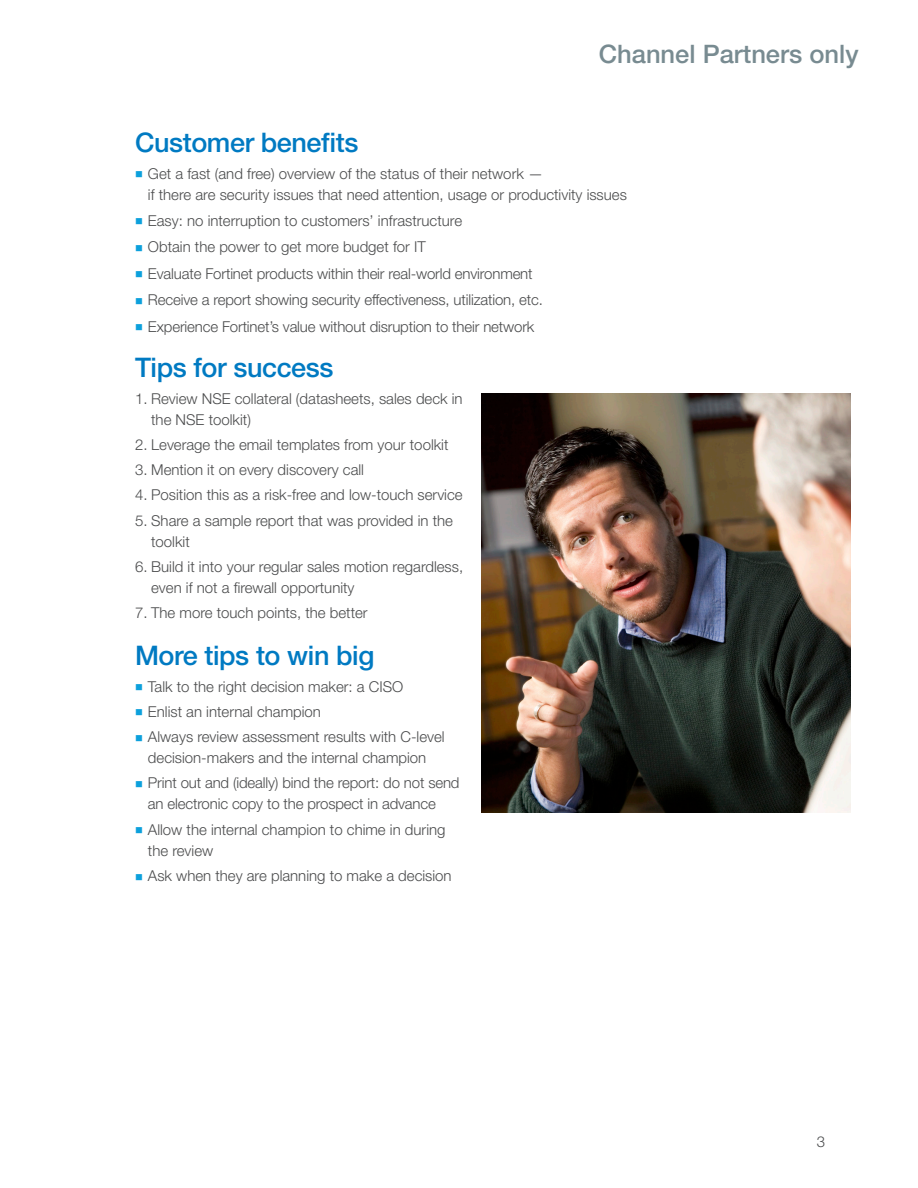
<style>
.page{position:relative;width:918px;height:1188px;background:#fff}
.page>*{position:absolute;margin:0;border:0;box-sizing:border-box;transform-origin:0 0}
._18pt_subhead{font:500 27px "Helvetica Neue LT Pro";letter-spacing:-.015em;color:#007ac2}
.t1{font:500 25.5px "Helvetica Neue LT Pro";color:#788b91}
.bulleted_text{font:300 15px/21px "Helvetica Neue LT Pro";color:#4b4c4d}
._001_body{font:300 15px/21px "Helvetica Neue LT Pro";color:#4b4c4d}
.s1{color:#0ca0dc}
</style>
<div class="page">
<img style="left:481px;top:394px;width:369px;height:419px">
<h2 class="t1" style="left:599px;top:38px;width:261px">Channel Partners only</h2>
<p class="_18pt_subhead" style="left:135px;top:126px;width:225px">Customer benefits</p>
<p class="bulleted_text" style="left:148px;top:162px;width:480px;text-indent:-13px"><span class="s1">■</span> Get a fast (and free) overview of the status of their network —<br>if there are security issues that need attention, usage or productivity issues</p>
<p class="bulleted_text" style="left:135px;top:210px;width:329px"><span class="s1">■</span> Easy: no interruption to customers’ infrastructure</p>
<p class="bulleted_text" style="left:135px;top:236px;width:292px"><span class="s1">■</span> Obtain the power to get more budget for IT</p>
<p class="bulleted_text" style="left:135px;top:263px;width:399px"><span class="s1">■</span> Evaluate Fortinet products within their real-world environment</p>
<p class="bulleted_text" style="left:135px;top:289px;width:409px"><span class="s1">■</span> Receive a report showing security effectiveness, utilization, etc.</p>
<p class="bulleted_text" style="left:135px;top:315px;width:401px"><span class="s1">■</span> Experience Fortinet’s value without disruption to their network</p>
<p class="_18pt_subhead" style="left:135px;top:351px;width:200px">Tips for success</p>
<p class="_001_body" style="left:151px;top:387px;width:313px;text-indent:-16px">1. Review NSE collateral (datasheets, sales deck in the NSE toolkit)</p>
<p class="_001_body" style="left:135px;top:434px;width:315px">2. Leverage the email templates from your toolkit</p>
<p class="_001_body" style="left:135px;top:459px;width:231px">3. Mention it on every discovery call</p>
<p class="_001_body" style="left:135px;top:484px;width:329px">4. Position this as a risk-free and low-touch service</p>
<p class="_001_body" style="left:151px;top:510px;width:303px;text-indent:-16px">5. Share a sample report that was provided in the toolkit</p>
<p class="_001_body" style="left:151px;top:556px;width:314px;text-indent:-16px">6. Build it into your regular sales motion regardless, even if not a firewall opportunity</p>
<p class="_001_body" style="left:135px;top:602px;width:234px">7. The more touch points, the better</p>
<p class="_18pt_subhead" style="left:135px;top:639px;width:241px">More tips to win big</p>
<p class="bulleted_text" style="left:135px;top:675px;width:270px"><span class="s1">■</span> Talk to the right decision maker: a CISO</p>
<p class="bulleted_text" style="left:135px;top:701px;width:188px"><span class="s1">■</span> Enlist an internal champion</p>
<p class="bulleted_text" style="left:135px;top:726px;width:311px;text-align:center"><span class="s1">■</span> Always review assessment results with C-level decision-makers and the internal champion</p>
<p class="bulleted_text" style="left:148px;top:772px;width:313px;text-indent:-13px"><span class="s1">■</span> Print out and (ideally) bind the report: do not send an electronic copy to the prospect in advance</p>
<p class="bulleted_text" style="left:148px;top:819px;width:299px;text-indent:-13px"><span class="s1">■</span> Allow the internal champion to chime in during the review</p>
<p class="bulleted_text" style="left:135px;top:865px;width:318px"><span class="s1">■</span> Ask when they are planning to make a decision</p>
<p class="bulleted_text" style="left:817px;top:1131px;width:10px">3</p>
</div>
